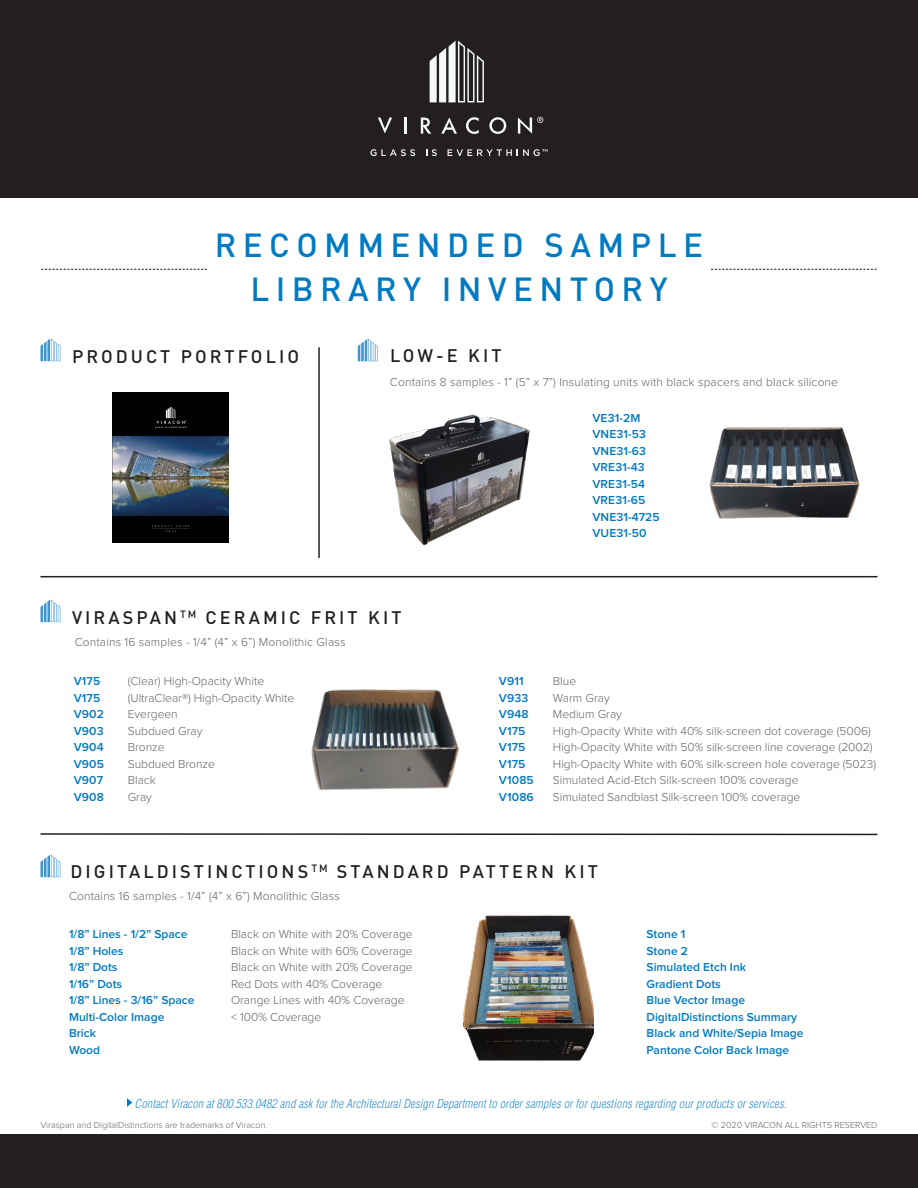
<style>
.page{position:relative;width:918px;height:1188px;background:#fff}
.page>*{position:absolute;margin:0;border:0;box-sizing:border-box;transform-origin:0 0}
.HEADERS{font:500 33px "DIN";letter-spacing:.195em;color:#007ac2}
.HEADERS-2{font:500 18px "DIN";letter-spacing:.17em;color:#231f20}
.t1{font:300 12px "Proxima Nova";color:#636366}
.t2{font:600 12px "Proxima Nova";color:#0079c2}
.t3{font:italic 300 condensed 12px "Helvetica";letter-spacing:.01em;color:#2e8fce}
.t4{font:300 9px "Proxima Nova";color:#636366}
</style>
<div class="page">
<svg style="left:41px;top:269px;width:166px;height:1px"></svg>
<svg style="left:711px;top:269px;width:166px;height:1px"></svg>
<svg style="left:40px;top:339px;width:20px;height:22px"></svg>
<svg style="left:127px;top:1098px;width:5px;height:9px"></svg>
<div style="left:0;top:0;width:918px;height:197px;background:#231f20"></div>
<div style="left:0;top:1134px;width:918px;height:54px;background:#231f20"></div>
<hr style="left:40px;top:576px;width:838px;height:1px;background:#231f20">
<svg style="left:40px;top:833px;width:838px;height:3px"></svg>
<hr style="left:318px;top:347px;width:2px;height:211px;background:#231f20">
<svg style="left:430px;top:41px;width:54px;height:61px"></svg>
<svg style="left:378px;top:118px;width:14px;height:15px"></svg>
<hr style="left:404px;top:118px;width:3px;height:16px;background:#f4f9f8">
<svg style="left:421px;top:118px;width:10px;height:16px"></svg>
<svg style="left:441px;top:117px;width:16px;height:17px"></svg>
<svg style="left:466px;top:117px;width:13px;height:17px"></svg>
<svg style="left:489px;top:117px;width:17px;height:17px"></svg>
<svg style="left:370px;top:149px;width:45px;height:7px"></svg>
<svg style="left:426px;top:149px;width:11px;height:7px"></svg>
<svg style="left:518px;top:117px;width:25px;height:17px"></svg>
<svg style="left:448px;top:149px;width:100px;height:7px"></svg>
<svg style="left:40px;top:599px;width:20px;height:23px"></svg>
<svg style="left:40px;top:855px;width:20px;height:22px"></svg>
<svg style="left:358px;top:339px;width:20px;height:22px"></svg>
<img style="left:112px;top:392px;width:116px;height:150px">
<img style="left:464px;top:915px;width:130px;height:146px">
<img style="left:709px;top:427px;width:151px;height:92px">
<img style="left:311px;top:689px;width:148px;height:101px">
<img style="left:389px;top:414px;width:141px;height:131px">
<p class="HEADERS" style="left:215px;top:224px;width:490px">RECOMMENDED SAMPLE</p>
<p class="HEADERS" style="left:250px;top:268px;width:419px">LIBRARY INVENTORY</p>
<p class="HEADERS-2" style="left:72px;top:345px;width:229px">PRODUCT PORTFOLIO</p>
<p class="HEADERS-2" style="left:390px;top:344px;width:113px">LOW-E KIT</p>
<p class="t1" style="left:390px;top:377px;width:450px">Contains 8 samples - 1” (5” x 7”) Insulating units with black spacers and black silicone</p>
<p class="t2" style="left:592px;top:412px;width:49px">VE31-2M</p>
<p class="t2" style="left:592px;top:429px;width:55px">VNE31-53</p>
<p class="t2" style="left:592px;top:445px;width:55px">VNE31-63</p>
<p class="t2" style="left:592px;top:462px;width:54px">VRE31-43</p>
<p class="t2" style="left:592px;top:478px;width:54px">VRE31-54</p>
<p class="t2" style="left:592px;top:495px;width:54px">VRE31-65</p>
<p class="t2" style="left:592px;top:511px;width:69px">VNE31-4725</p>
<p class="t2" style="left:592px;top:528px;width:56px">VUE31-50</p>
<p class="HEADERS-2" style="left:72px;top:606px;width:331px">VIRASPAN <sup>TM</sup> CERAMIC FRIT KIT</p>
<p class="t1" style="left:75px;top:637px;width:272px">Contains 16 samples - 1/4” (4” x 6”) Monolithic Glass</p>
<p class="t2" style="left:74px;top:676px;width:28px">V175</p>
<p class="t1" style="left:128px;top:676px;width:138px">(Clear) High-Opacity White</p>
<p class="t2" style="left:74px;top:692px;width:28px">V175</p>
<p class="t1" style="left:128px;top:692px;width:168px">(UltraClear®) High-Opacity White</p>
<p class="t2" style="left:74px;top:709px;width:32px">V902</p>
<p class="t1" style="left:128px;top:709px;width:52px">Evergeen</p>
<p class="t2" style="left:74px;top:725px;width:31px">V903</p>
<p class="t1" style="left:128px;top:725px;width:76px">Subdued Gray</p>
<p class="t2" style="left:74px;top:742px;width:32px">V904</p>
<p class="t1" style="left:128px;top:742px;width:38px">Bronze</p>
<p class="t2" style="left:74px;top:758px;width:32px">V905</p>
<p class="t1" style="left:128px;top:758px;width:89px">Subdued Bronze</p>
<p class="t2" style="left:74px;top:775px;width:31px">V907</p>
<p class="t1" style="left:128px;top:775px;width:30px">Black</p>
<p class="t2" style="left:74px;top:791px;width:32px">V908</p>
<p class="t1" style="left:128px;top:791px;width:26px">Gray</p>
<p class="t2" style="left:499px;top:676px;width:26px">V911</p>
<p class="t1" style="left:553px;top:676px;width:25px">Blue</p>
<p class="t2" style="left:499px;top:692px;width:31px">V933</p>
<p class="t1" style="left:553px;top:692px;width:58px">Warm Gray</p>
<p class="t2" style="left:499px;top:709px;width:31px">V948</p>
<p class="t1" style="left:553px;top:709px;width:71px">Medium Gray</p>
<p class="t2" style="left:499px;top:725px;width:28px">V175</p>
<p class="t1" style="left:553px;top:725px;width:319px">High-Opacity White with 40% silk-screen dot coverage (5006)</p>
<p class="t2" style="left:499px;top:742px;width:28px">V175</p>
<p class="t1" style="left:553px;top:742px;width:321px">High-Opacity White with 50% silk-screen line coverage (2002)</p>
<p class="t2" style="left:499px;top:758px;width:28px">V175</p>
<p class="t1" style="left:553px;top:758px;width:325px">High-Opacity White with 60% silk-screen hole coverage (5023)</p>
<p class="t2" style="left:499px;top:775px;width:36px">V1085</p>
<p class="t1" style="left:553px;top:775px;width:247px">Simulated Acid-Etch Silk-screen 100% coverage</p>
<p class="t2" style="left:499px;top:791px;width:36px">V1086</p>
<p class="t1" style="left:553px;top:791px;width:249px">Simulated Sandblast Silk-screen 100% coverage</p>
<p class="HEADERS-2" style="left:71px;top:860px;width:529px">DIGITALDISTINCTIONS <sup>TM</sup> STANDARD PATTERN KIT</p>
<p class="t1" style="left:69px;top:890px;width:272px">Contains 16 samples - 1/4” (4” x 6”) Monolithic Glass</p>
<p class="t2" style="left:69px;top:929px;width:120px">1/8” Lines - 1/2” Space</p>
<p class="t1" style="left:231px;top:929px;width:183px">Black on White with 20% Coverage</p>
<p class="t2" style="left:69px;top:945px;width:56px">1/8” Holes</p>
<p class="t1" style="left:231px;top:945px;width:183px">Black on White with 60% Coverage</p>
<p class="t2" style="left:69px;top:962px;width:50px">1/8” Dots</p>
<p class="t1" style="left:231px;top:962px;width:183px">Black on White with 20% Coverage</p>
<p class="t2" style="left:69px;top:978px;width:55px">1/16” Dots</p>
<p class="t1" style="left:231px;top:978px;width:153px">Red Dots with 40% Coverage</p>
<p class="t2" style="left:69px;top:995px;width:127px">1/8” Lines - 3/16” Space</p>
<p class="t1" style="left:231px;top:995px;width:175px">Orange Lines with 40% Coverage</p>
<p class="t2" style="left:69px;top:1011px;width:97px">Multi-Color Image</p>
<p class="t1" style="left:231px;top:1011px;width:92px">&lt; 100% Coverage</p>
<p class="t2" style="left:69px;top:1028px;width:29px">Brick</p>
<p class="t2" style="left:69px;top:1044px;width:33px">Wood</p>
<p class="t2" style="left:647px;top:929px;width:40px">Stone 1</p>
<p class="t2" style="left:647px;top:945px;width:43px">Stone 2</p>
<p class="t2" style="left:647px;top:962px;width:101px">Simulated Etch Ink</p>
<p class="t2" style="left:647px;top:978px;width:76px">Gradient Dots</p>
<p class="t2" style="left:647px;top:995px;width:100px">Blue Vector Image</p>
<p class="t2" style="left:647px;top:1011px;width:152px">DigitalDistinctions Summary</p>
<p class="t2" style="left:647px;top:1028px;width:159px">Black and White/Sepia Image</p>
<p class="t2" style="left:647px;top:1044px;width:144px">Pantone Color Back Image</p>
<p class="t3" style="left:135px;top:1096px;width:653px">Contact Viracon at 800.533.0482 and ask for the Architectural Design Department to order samples or for questions regarding our products or services.</p>
<p class="t4" style="left:40px;top:1121px;width:229px">Viraspan and DigitalDistinctions are trademarks of Viracon.</p>
<p class="t4" style="left:712px;top:1121px;width:167px">© 2020 VIRACON ALL RIGHTS RESERVED</p>
</div>
